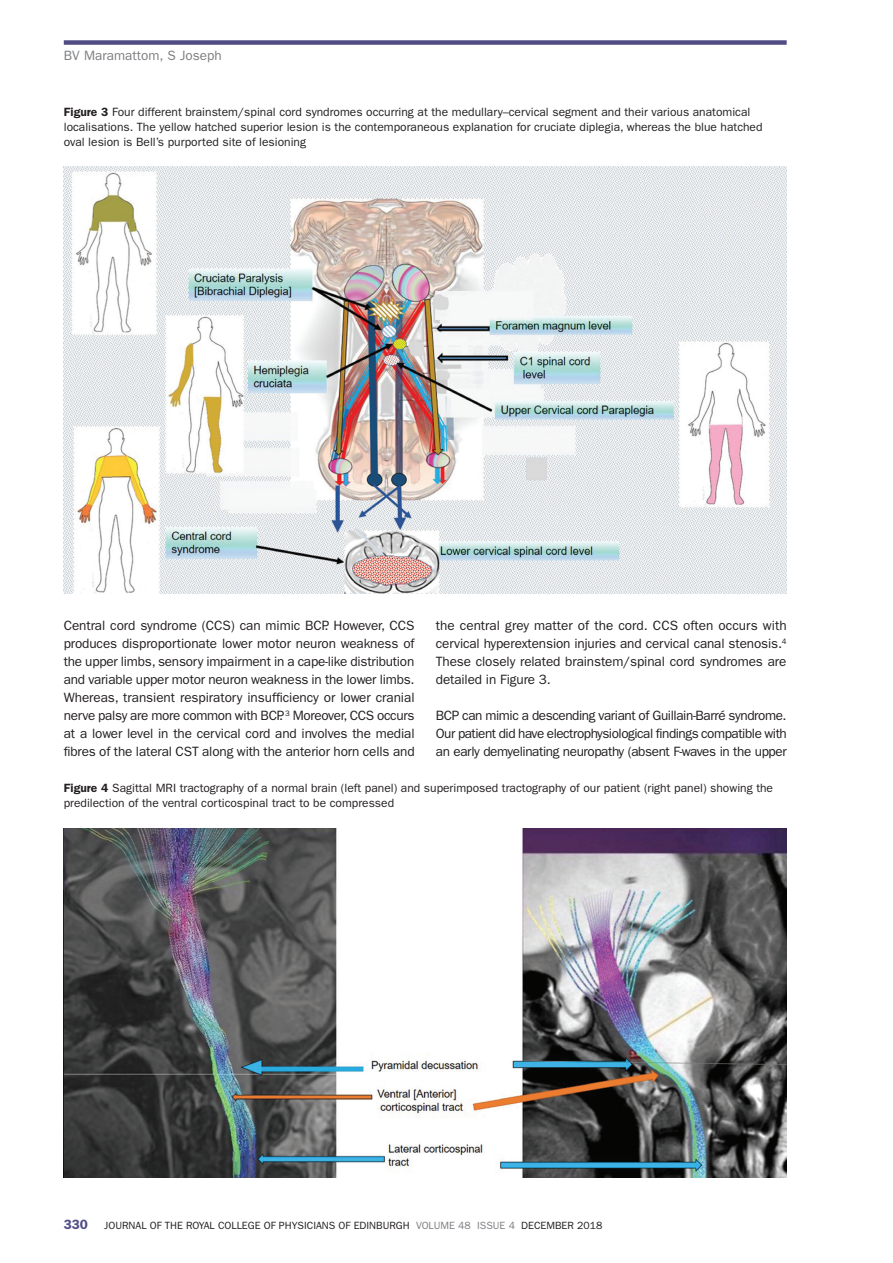
<style>
.page{position:relative;width:893px;height:1263px;background:#fff}
.page>*{position:absolute;margin:0;border:0;box-sizing:border-box;transform-origin:0 0}
.t1{font:13.5px/18px "ITC Franklin Gothic Std";letter-spacing:-.01em;color:#231f20;text-align:justify}
.t2{font:13.5px "ITC Franklin Gothic Std";color:#7c7e81}
.t3{font:12px/15px "ITC Franklin Gothic Std";color:#231f20}
.t4{font:10.5px "ITC Franklin Gothic Std";color:#231f20}
.s1{font-weight:600}
.s2{font-weight:600;font-size:13.5px;color:#504d85}
.s3{color:#7c7e81}
</style>
<div class="page">
<div style="left:64px;top:40px;width:723px;height:5px;background:#504d85"></div>
<img style="left:64px;top:167px;width:723px;height:427px">
<img style="left:64px;top:828px;width:723px;height:350px">
<p class="t2" style="left:64px;top:48px;width:159px">BV Maramattom, S Joseph</p>
<p class="t3" style="left:64px;top:104px;width:700px"><span class="s1">Figure 3</span> Four different brainstem/spinal cord syndromes occurring at the medullary–cervical segment and their various anatomical localisations. The yellow hatched superior lesion is the contemporaneous explanation for cruciate diplegia, whereas the blue hatched oval lesion is Bell’s purported site of lesioning</p>
<p class="t1" style="left:64px;top:617px;width:352px">Central cord syndrome (CCS) can mimic BCP. However, CCS produces disproportionate lower motor neuron weakness of the upper limbs, sensory impairment in a cape-like distribution and variable upper motor neuron weakness in the lower limbs.<br>Whereas, transient respiratory insufficiency or lower cranial nerve palsy are more common with BCP. <sup>3</sup> Moreover, CCS occurs at a lower level in the cervical cord and involves the medial fibres of the lateral CST along with the anterior horn cells and</p>
<p class="t1" style="left:436px;top:617px;width:352px">the central grey matter of the cord. CCS often occurs with cervical hyperextension injuries and cervical canal stenosis.<sup>4<br></sup>These closely related brainstem/spinal cord syndromes are detailed in Figure 3.</p>
<p class="t1" style="left:436px;top:707px;width:352px">BCP can mimic a descending variant of Guillain-Barré syndrome.<br>Our patient did have electrophysiological findings compatible with an early demyelinating neuropathy (absent F-waves in the upper</p>
<p class="t3" style="left:64px;top:780px;width:711px"><span class="s1">Figure 4</span> Sagittal MRI tractography of a normal brain (left panel) and superimposed tractography of our patient (right panel) showing the predilection of the ventral corticospinal tract to be compressed</p>
<p class="t4" style="left:64px;top:1219px;width:540px"><span class="s2">330</span> JOURNAL OF THE ROYAL COLLEGE OF PHYSICIANS OF EDINBURGH <span class="s3">VOLUME 48 ISSUE 4</span> DECEMBER 2018</p>
</div>
